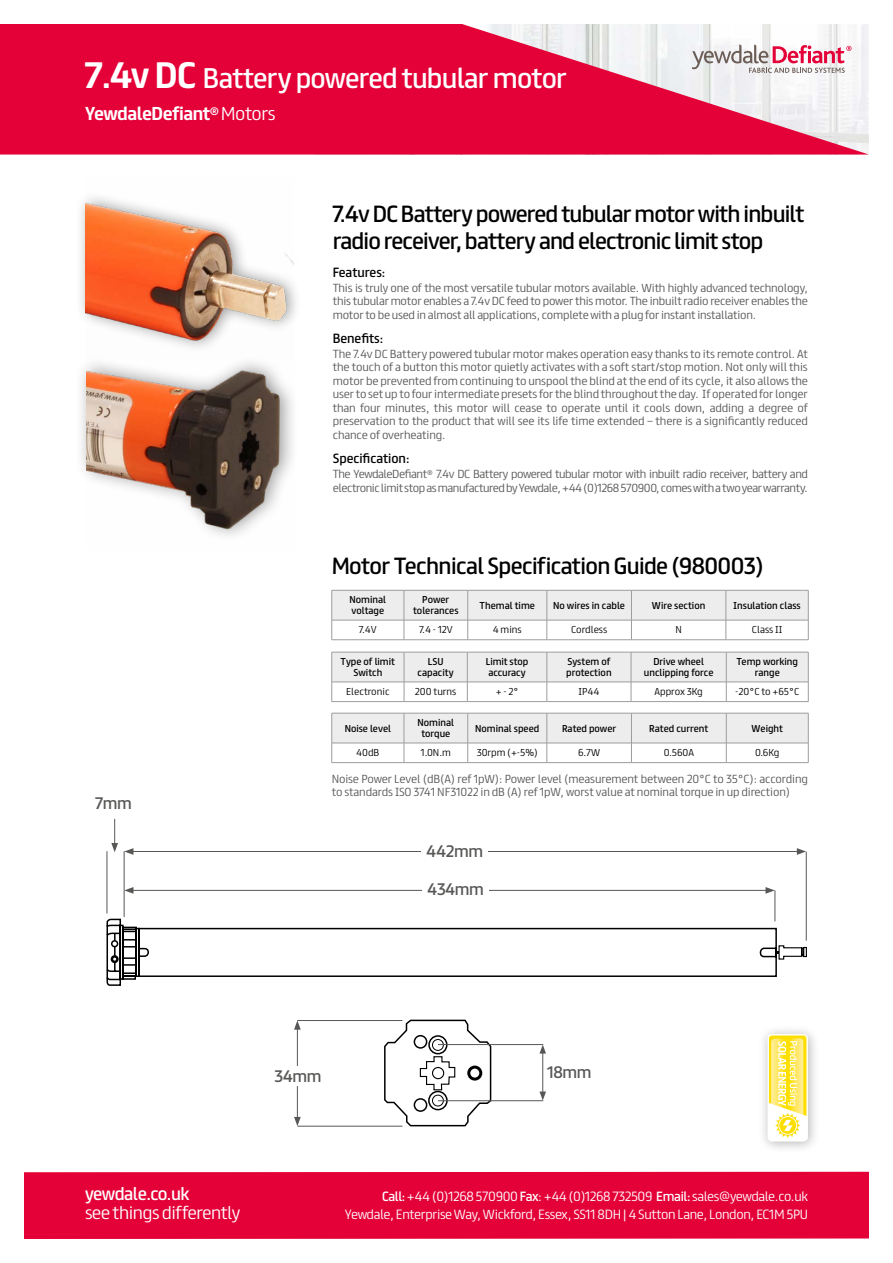
<style>
.page{position:relative;width:893px;height:1263px;background:#fff}
.page>*{position:absolute;margin:0;border:0;box-sizing:border-box;transform-origin:0 0}
.t1{font:25.5px "FS Truman";letter-spacing:-.03em;color:#fff}
.t2{font:21px/27px "FS Truman";letter-spacing:-.04em;color:#000}
.t3{font:700 16.8px "FS Truman";letter-spacing:-.03em;color:#fff}
.t4{font:300 16.2px "FS Truman";letter-spacing:-.03em;color:#fff}
.t5{font:16.2px "FS Truman";letter-spacing:-.03em;color:#fff}
.t6{font:15px "FS Truman";letter-spacing:-.03em;color:#575756}
.t7{font:300 12px/18px "FS Truman";letter-spacing:-.03em;color:#fff;text-align:right}
.t8{font:12px "FS Truman";letter-spacing:-.005em;color:#000}
.t9{font:300 10.5px/13.5px "FS Truman";letter-spacing:-.02em;color:#575756;text-align:justify}
.t10{font:300 10.5px/13.8px "FS Truman";letter-spacing:-.04em;color:#575756}
.t11{font:9px/10.8px "FS Truman";color:#000;text-align:center}
.t12{font:300 9px "FS Truman";color:#000}
.s1{font-weight:700;font-size:33px}
.s2{font-weight:300}
.s3{font-weight:400}
</style>
<div class="page">
<svg style="left:0;top:24px;width:869px;height:131px;background:#e6325e"></svg>
<div style="left:24px;top:1172px;width:845px;height:67px;background:#e40138"></div>
<svg style="left:692px;top:44px;width:159px;height:29px"></svg>
<div style="left:75px;top:190px;width:234px;height:164px;background:#000;opacity:.4"></div>
<img style="left:86px;top:190px;width:208px;height:140px">
<div style="left:74px;top:355px;width:225px;height:188px;background:#000;opacity:.4"></div>
<img style="left:86px;top:330px;width:209px;height:213px">
<hr style="left:107px;top:851px;width:1px;height:62px;background:#575756">
<hr style="left:124px;top:851px;width:1px;height:66px;background:#575756">
<hr style="left:806px;top:852px;width:1px;height:89px;background:#575756">
<hr style="left:775px;top:890px;width:1px;height:31px;background:#575756">
<hr style="left:131px;top:851px;width:668px;height:1px;background:#575756">
<svg style="left:124px;top:848px;width:9px;height:7px"></svg>
<svg style="left:797px;top:848px;width:9px;height:7px"></svg>
<hr style="left:131px;top:890px;width:637px;height:1px;background:#575756">
<svg style="left:124px;top:887px;width:9px;height:7px"></svg>
<svg style="left:765px;top:887px;width:10px;height:7px"></svg>
<div style="left:422px;top:880px;width:67px;height:17px;background:#fff"></div>
<div style="left:421px;top:842px;width:67px;height:18px;background:#fff"></div>
<hr style="left:297px;top:1020px;width:105px;height:1px;background:#575756">
<hr style="left:297px;top:1126px;width:105px;height:1px;background:#575756">
<hr style="left:297px;top:1027px;width:1px;height:92px;background:#575756">
<svg style="left:294px;top:1020px;width:7px;height:10px"></svg>
<svg style="left:294px;top:1117px;width:7px;height:9px"></svg>
<div style="left:266px;top:1066px;width:64px;height:20px;background:#fff"></div>
<svg style="left:778px;top:945px;width:29px;height:15px"></svg>
<svg style="left:106px;top:918px;width:672px;height:68px"></svg>
<div style="left:111px;top:940px;width:7px;height:7px;border:2px solid #000;border-radius:50%"></div>
<svg style="left:111px;top:955px;width:8px;height:8px"></svg>
<svg style="left:383px;top:1019px;width:109px;height:108px"></svg>
<hr style="left:542px;top:1051px;width:1px;height:43px;background:#575756">
<svg style="left:539px;top:1044px;width:7px;height:9px"></svg>
<svg style="left:539px;top:1091px;width:7px;height:9px"></svg>
<hr style="left:438px;top:1044px;width:105px;height:1px;background:#575756">
<hr style="left:438px;top:1100px;width:105px;height:1px;background:#575756">
<svg style="left:111px;top:819px;width:7px;height:33px"></svg>
<svg style="left:331px;top:590px;width:478px;height:50px"></svg>
<hr style="left:332px;top:639px;width:72px;height:1px;background:#9d9d9c">
<hr style="left:404px;top:639px;width:64px;height:1px;background:#9d9d9c">
<hr style="left:468px;top:639px;width:79px;height:1px;background:#9d9d9c">
<hr style="left:547px;top:639px;width:84px;height:1px;background:#9d9d9c">
<hr style="left:631px;top:639px;width:95px;height:1px;background:#9d9d9c">
<hr style="left:726px;top:639px;width:82px;height:1px;background:#9d9d9c">
<svg style="left:331px;top:652px;width:478px;height:49px"></svg>
<hr style="left:332px;top:701px;width:72px;height:1px;background:#9d9d9c">
<hr style="left:404px;top:701px;width:63px;height:1px;background:#9d9d9c">
<hr style="left:467px;top:701px;width:80px;height:1px;background:#9d9d9c">
<hr style="left:547px;top:701px;width:84px;height:1px;background:#9d9d9c">
<hr style="left:631px;top:701px;width:95px;height:1px;background:#9d9d9c">
<hr style="left:726px;top:701px;width:82px;height:1px;background:#9d9d9c">
<svg style="left:331px;top:713px;width:478px;height:49px"></svg>
<hr style="left:332px;top:762px;width:72px;height:1px;background:#9d9d9c">
<hr style="left:404px;top:762px;width:64px;height:1px;background:#9d9d9c">
<hr style="left:468px;top:762px;width:79px;height:1px;background:#9d9d9c">
<hr style="left:547px;top:762px;width:84px;height:1px;background:#9d9d9c">
<hr style="left:631px;top:762px;width:95px;height:1px;background:#9d9d9c">
<hr style="left:726px;top:762px;width:82px;height:1px;background:#9d9d9c">
<div style="left:758px;top:1024px;width:62px;height:130px;background:#000;opacity:.3"></div>
<svg style="left:767px;top:1034px;width:41px;height:107px"></svg>
<h1 class="t1" style="left:85px;top:55px;width:483px"><span class="s1">7.4v DC</span> Battery powered tubular motor</h1>
<h3 class="t3" style="left:85px;top:99px;width:192px">YewdaleDefiant<sup>®</sup> <span class="s2">Motors</span></h3>
<h3 class="t6" style="left:95px;top:790px;width:38px">7mm</h3>
<h2 class="t2" style="left:333px;top:199px;width:473px">7.4v DC Battery powered tubular motor with inbuilt radio receiver, battery and electronic limit stop</h2>
<p class="t8" style="left:333px;top:262px;width:54px">Features:</p>
<p class="t9" style="left:333px;top:280px;width:477px">This is truly one of the most versatile tubular motors available. With highly advanced technology, this tubular motor enables a 7.4v DC feed to power this motor. The inbuilt radio receiver enables the motor to be used in almost all applications, complete with a plug for instant installation.</p>
<p class="t8" style="left:333px;top:328px;width:52px">Benefits:</p>
<p class="t9" style="left:333px;top:346px;width:477px">The 7.4v DC Battery powered tubular motor makes operation easy thanks to its remote control. At the touch of a button this motor quietly activates with a soft start/stop motion. Not only will this motor be prevented from continuing to unspool the blind at the end of its cycle, it also allows the user to set up to four intermediate presets for the blind throughout the day. If operated for longer than four minutes, this motor will cease to operate until it cools down, adding a degree of preservation to the product that will see its life time extended – there is a significantly reduced chance of overheating.</p>
<p class="t8" style="left:333px;top:448px;width:78px">Specification:</p>
<p class="t10" style="left:333px;top:466px;width:477px">The YewdaleDefiant<sup>®</sup> 7.4v DC Battery powered tubular motor with inbuilt radio receiver, battery and electronic limit stop as manufactured by Yewdale, +44 (0)1268 570900, comes with a two year warranty.</p>
<h2 class="t2" style="left:332px;top:550px;width:433px">Motor Technical Specification Guide (980003)</h2>
<p class="t11" style="left:350px;top:594px;width:38px;text-align:left">Nominal voltage</p>
<p class="t11" style="left:413px;top:594px;width:47px">Power tolerances</p>
<p class="t11" style="left:480px;top:599px;width:57px">Themal time</p>
<p class="t11" style="left:553px;top:599px;width:73px">No wires in cable</p>
<p class="t11" style="left:652px;top:599px;width:55px">Wire section</p>
<p class="t11" style="left:733px;top:599px;width:69px">Insulation class</p>
<p class="t12" style="left:359px;top:622px;width:20px">7.4V</p>
<p class="t12" style="left:419px;top:622px;width:35px">7.4 - 12V</p>
<p class="t12" style="left:493px;top:622px;width:30px">4 mins</p>
<p class="t12" style="left:571px;top:622px;width:38px">Cordless</p>
<p class="t12" style="left:675px;top:622px;width:8px">N</p>
<p class="t12" style="left:752px;top:622px;width:32px">Class II</p>
<p class="t11" style="left:341px;top:655px;width:56px">Type of limit<br>Switch</p>
<p class="t11" style="left:417px;top:655px;width:38px">LSU capacity</p>
<p class="t11" style="left:486px;top:655px;width:44px;text-align:left">Limit stop accuracy</p>
<p class="t11" style="left:566px;top:655px;width:47px;text-align:left">System of protection</p>
<p class="t11" style="left:644px;top:655px;width:71px">Drive wheel unclipping force</p>
<p class="t11" style="left:737px;top:655px;width:63px">Temp working range</p>
<p class="t12" style="left:346px;top:684px;width:45px">Electronic</p>
<p class="t12" style="left:415px;top:684px;width:43px">200 turns</p>
<p class="t12" style="left:496px;top:684px;width:24px">+ - 2°</p>
<p class="t12" style="left:579px;top:684px;width:22px">IP44</p>
<p class="t12" style="left:654px;top:684px;width:50px">Approx 3Kg</p>
<p class="t12" style="left:735px;top:684px;width:65px">-20°C to +65°C</p>
<p class="t11" style="left:345px;top:722px;width:48px">Noise level</p>
<p class="t11" style="left:418px;top:716px;width:38px">Nominal torque</p>
<p class="t11" style="left:475px;top:722px;width:66px">Nominal speed</p>
<p class="t11" style="left:562px;top:722px;width:56px">Rated power</p>
<p class="t11" style="left:649px;top:722px;width:61px">Rated current</p>
<p class="t11" style="left:752px;top:722px;width:33px">Weight</p>
<p class="t12" style="left:356px;top:745px;width:25px">40dB</p>
<p class="t12" style="left:421px;top:745px;width:32px">1.0N.m</p>
<p class="t12" style="left:477px;top:745px;width:63px">30rpm (+-5%)</p>
<p class="t12" style="left:578px;top:745px;width:23px">6.7W</p>
<p class="t12" style="left:664px;top:745px;width:32px">0.560A</p>
<p class="t12" style="left:755px;top:745px;width:26px">0.6Kg</p>
<p class="t9" style="left:332px;top:771px;width:478px">Noise Power Level (dB(A) ref 1pW): Power level (measurement between 20°C to 35°C): according to standards ISO 3741 NF31022 in dB (A) ref 1pW, worst value at nominal torque in up direction)</p>
<h3 class="t6" style="left:426px;top:838px;width:58px">442mm</h3>
<h3 class="t6" style="left:427px;top:876px;width:58px">434mm</h3>
<h3 class="t6" style="left:275px;top:1063px;width:48px">34mm</h3>
<h3 class="t6" style="left:547px;top:1059px;width:46px">18mm</h3>
<h3 class="t5" style="left:85px;top:1179px;width:106px">yewdale.co.uk</h3>
<h3 class="t4" style="left:85px;top:1198px;width:157px">see things differently</h3>
<p class="t7" style="left:345px;top:1186px;width:465px"><span class="s3">Call:</span> +44 (0)1268 570900 <span class="s3">Fax</span>: +44 (0)1268 732509 <span class="s3">Email:</span> sales@yewdale.co.uk<br>Yewdale, Enterprise Way, Wickford, Essex, SS11 8DH | 4 Sutton Lane, London, EC1M 5PU</p>
</div>
